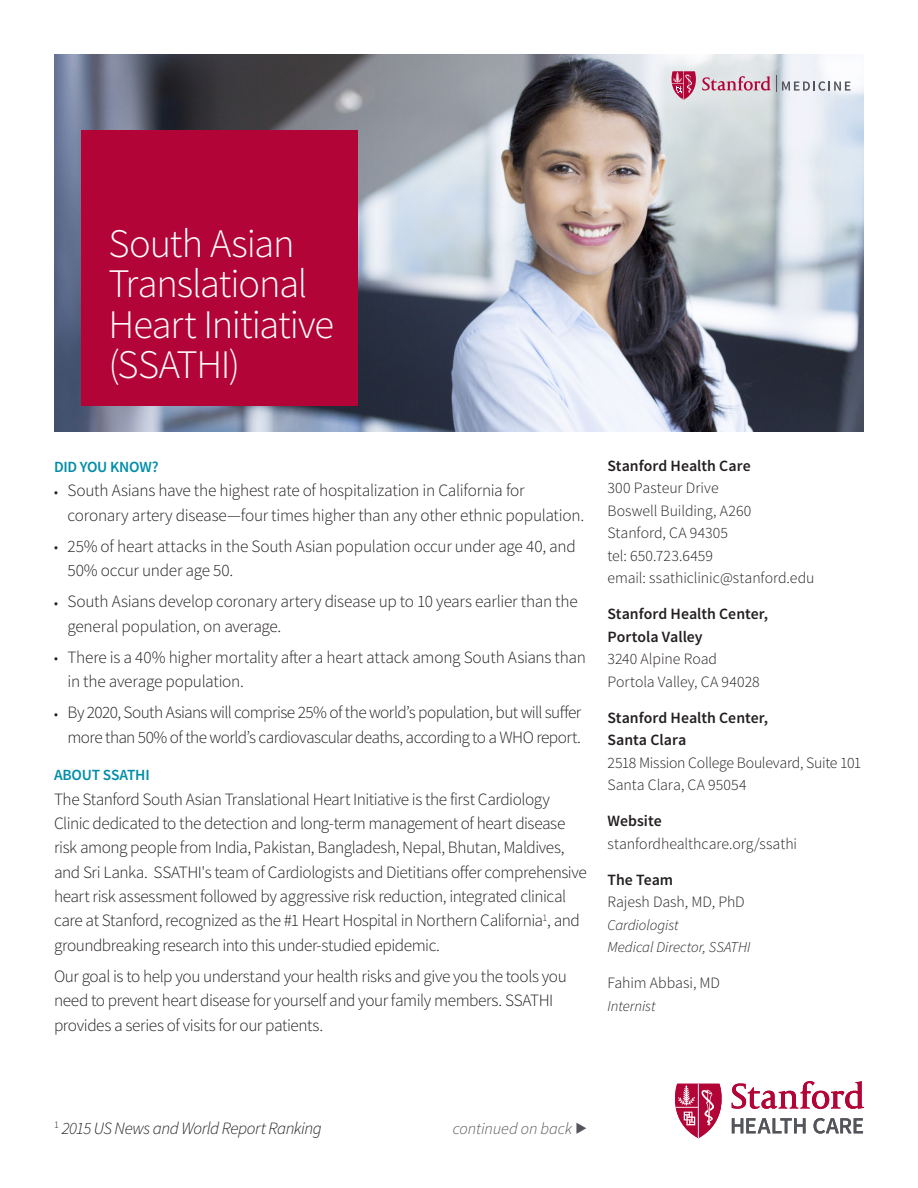
<style>
.page{position:relative;width:918px;height:1188px;background:#fff}
.page>*{position:absolute;margin:0;border:0;box-sizing:border-box;transform-origin:0 0}
.t1{font:300 55.05px "Source Sans Pro";letter-spacing:-.01em;color:#fff}
.t2{font:300 40.5px/40.5px "Source Sans Pro";letter-spacing:-.03em;color:#fff}
.body_text{font:300 17.25px/24.3px "Source Sans Pro";letter-spacing:-.025em;color:#231f20}
.body_text-2{font:italic 300 17.25px "Source Sans Pro";letter-spacing:-.03em;color:#231f20}
.t3{font:italic 300 16.5px "Source Sans Pro";letter-spacing:-.005em;color:#54555a}
.sidebar_-_body_text{font:300 15.75px/22.5px "Source Sans Pro";letter-spacing:-.005em;color:#231f20}
.subhead_-_blue__all{font:600 15.6px "Source Sans Pro";letter-spacing:-.015em;color:#008da8}
.sidebar_-_body_text-2{font:italic 300 15px/22.5px "Source Sans Pro";letter-spacing:-.005em;color:#231f20}
.s1{font-weight:600;font-size:12.15px}
.s2{font-weight:600}
</style>
<div class="page">
<img style="left:54px;top:54px;width:810px;height:378px">
<div style="left:81px;top:130px;width:277px;height:276px;background:#b30437"></div>
<svg style="left:675px;top:1081px;width:189px;height:57px"></svg>
<svg style="left:672px;top:71px;width:178px;height:29px"></svg>
<p class="t2" style="left:109px;top:223px;width:188px">South Asian</p>
<p class="t2" style="left:109px;top:264px;width:227px">Translational<br>Heart Initiative (SSATHI)</p>
<p class="t1" style="left:109px;top:229px;width:97px">Title</p>
<p class="t1" style="left:109px;top:277px;width:112px">Goes</p>
<p class="t1" style="left:109px;top:326px;width:105px">Here</p>
<p class="subhead_-_blue__all" style="left:54px;top:457px;width:106px">DID YOU KNOW?</p>
<p class="body_text" style="left:68px;top:479px;width:518px;text-indent:-14px"><span class="s1">•</span> South Asians have the highest rate of hospitalization in California for coronary artery disease—four times higher than any other ethnic population.</p>
<p class="body_text" style="left:68px;top:534px;width:510px;text-indent:-14px"><span class="s1">•</span> 25% of heart attacks in the South Asian population occur under age 40, and<br>50% occur under age 50.</p>
<p class="body_text" style="left:68px;top:590px;width:512px;text-indent:-14px"><span class="s1">•</span> South Asians develop coronary artery disease up to 10 years earlier than the general population, on average.</p>
<p class="body_text" style="left:68px;top:645px;width:520px;text-indent:-14px"><span class="s1">•</span> There is a 40% higher mortality after a heart attack among South Asians than in the average population.</p>
<p class="body_text" style="left:54px;top:701px;width:529px;text-align:right"><span class="s1">•</span> By 2020, South Asians will comprise 25% of the world’s population, but will suffer more than 50% of the world’s cardiovascular deaths, according to a WHO report.</p>
<p class="subhead_-_blue__all" style="left:54px;top:765px;width:97px">ABOUT SSATHI</p>
<p class="body_text" style="left:54px;top:787px;width:534px">The Stanford South Asian Translational Heart Initiative is the first Cardiology Clinic dedicated to the detection and long-term management of heart disease risk among people from India, Pakistan, Bangladesh, Nepal, Bhutan, Maldives, and Sri Lanka. SSATHI's team of Cardiologists and Dietitians offer comprehensive heart risk assessment followed by aggressive risk reduction, integrated clinical care at Stanford, recognized as the #1 Heart Hospital in Northern California<sup>1</sup>, and groundbreaking research into this under-studied epidemic.</p>
<p class="body_text" style="left:54px;top:964px;width:514px">Our goal is to help you understand your health risks and give you the tools you need to prevent heart disease for yourself and your family members. SSATHI provides a series of visits for our patients.</p>
<p class="sidebar_-_body_text" style="left:608px;top:454px;width:209px"><span class="s2">Stanford Health Care<br></span>300 Pasteur Drive<br>Boswell Building, A260<br>Stanford, CA 94305<br>tel: 650.723.6459<br>email: ssathiclinic@stanford.edu</p>
<p class="sidebar_-_body_text" style="left:608px;top:603px;width:162px"><span class="s2">Stanford Health Center,<br>Portola Valley<br></span>3240 Alpine Road<br>Portola Valley, CA 94028</p>
<p class="sidebar_-_body_text" style="left:608px;top:706px;width:255px"><span class="s2">Stanford Health Center,<br>Santa Clara<br></span>2518 Mission College Boulevard, Suite 101<br>Santa Clara, CA 95054</p>
<p class="sidebar_-_body_text" style="left:608px;top:810px;width:191px"><span class="s2">Website </span>stanfordhealthcare.org/ssathi</p>
<p class="sidebar_-_body_text" style="left:608px;top:868px;width:139px"><span class="s2">The Team<br></span>Rajesh Dash, MD, PhD</p>
<p class="sidebar_-_body_text-2" style="left:608px;top:914px;width:145px">Cardiologist<br>Medical Director, SSATHI</p>
<p class="sidebar_-_body_text" style="left:608px;top:972px;width:114px">Fahim Abbasi, MD</p>
<p class="sidebar_-_body_text-2" style="left:608px;top:995px;width:50px">Internist</p>
<p class="body_text-2" style="left:54px;top:1117px;width:269px"><sup>1</sup> 2015 US News and World Report Ranking</p>
<p class="t3" style="left:453px;top:1119px;width:136px">continued on back ◆</p>
</div>
